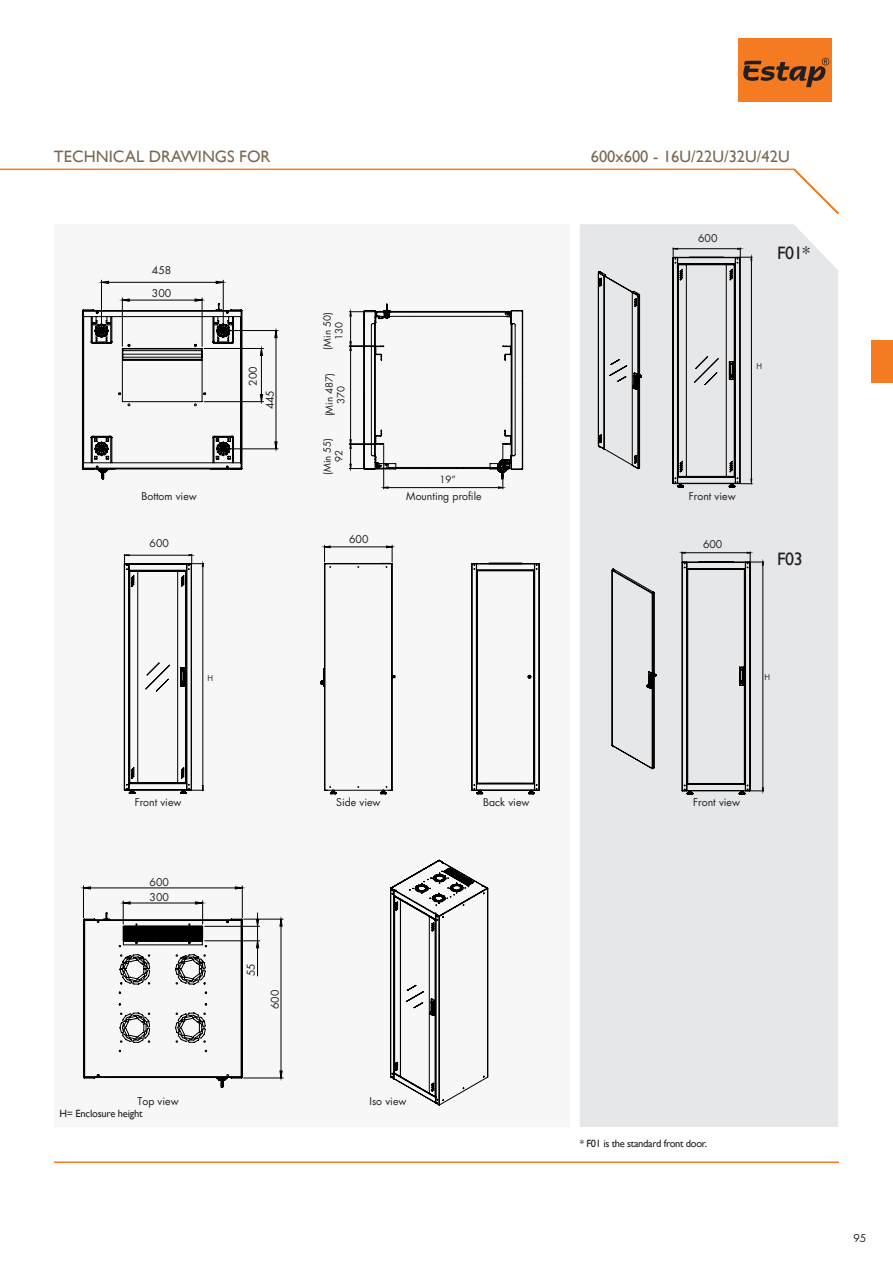
<style>
.page{position:relative;width:893px;height:1263px;background:#fff}
.page>*{position:absolute;margin:0;border:0;box-sizing:border-box;transform-origin:0 0}
.t1{font:18px "Gill Sans";letter-spacing:-.02em;color:#231f20}
.t2{font:16.5px "Gill Sans";color:#7c6954}
.t3{font:10.5px/15.8px "Futura";color:#231f20}
.t4{font:10.5px "Gill Sans";letter-spacing:-.03em;color:#231f20}
.t5{font:9.75px/11.7px "Futura";color:#231f20;text-align:center}
.t6{font:7.8px "Futura";color:#231f20}
</style>
<div class="page">
<div style="left:738px;top:39px;width:93px;height:63px;background:#f47b21"></div>
<svg style="left:743px;top:58px;width:86px;height:29px"></svg>
<hr style="left:0;top:169px;width:794px;height:1px;background:#f47b21">
<svg style="left:792px;top:168px;width:47px;height:46px"></svg>
<div style="left:872px;top:340px;width:21px;height:43px;background:#f47b21"></div>
<div style="left:54px;top:224px;width:516px;height:903px;background:#f7f7f8"></div>
<div style="left:580px;top:224px;width:258px;height:903px;background:#e6e7e9"></div>
<hr style="left:54px;top:1161px;width:785px;height:2px;background:#f47b21">
<hr style="left:223px;top:280px;width:1px;height:48px;background:#000">
<hr style="left:101px;top:280px;width:1px;height:48px;background:#000">
<hr style="left:225px;top:449px;width:53px;height:1px;background:#000">
<hr style="left:225px;top:330px;width:53px;height:1px;background:#000">
<svg style="left:82px;top:281px;width:195px;height:198px"></svg>
<hr style="left:502px;top:445px;width:1px;height:44px;background:#000">
<hr style="left:383px;top:445px;width:1px;height:44px;background:#000">
<svg style="left:349px;top:304px;width:174px;height:184px"></svg>
<svg style="left:598px;top:247px;width:155px;height:240px;background:#c7c8ca"></svg>
<svg style="left:124px;top:554px;width:80px;height:240px"></svg>
<svg style="left:83px;top:886px;width:200px;height:202px"></svg>
<svg style="left:390px;top:860px;width:98px;height:245px"></svg>
<svg style="left:612px;top:552px;width:152px;height:242px;background:#cecfd1"></svg>
<svg style="left:324px;top:545px;width:69px;height:17px"></svg>
<svg style="left:320px;top:563px;width:220px;height:231px"></svg>
<h2 class="t2" style="left:54px;top:146px;width:218px">TECHNICAL DRAWINGS FOR</h2>
<h2 class="t2" style="left:591px;top:146px;width:200px">600x600 - 16U/22U/32U/42U</h2>
<p class="t3" style="left:152px;top:263px;width:21px">458</p>
<p class="t3" style="left:152px;top:286px;width:21px">300</p>
<p class="t3" style="left:246px;top:386px;width:21px;rotate:-90deg">200</p>
<p class="t3" style="left:263px;top:409px;width:21px;rotate:-90deg">445</p>
<p class="t5" style="left:322px;top:349px;width:39px;rotate:-90deg">(Min 50)<br>130</p>
<p class="t5" style="left:324px;top:416px;width:45px;rotate:-90deg">(Min 487)<br>370</p>
<p class="t5" style="left:322px;top:475px;width:39px;rotate:-90deg">(Min 55)<br>92</p>
<p class="t5" style="left:439px;top:475px;width:18px">19”</p>
<p class="t3" style="left:698px;top:232px;width:21px">600</p>
<p class="t3" style="left:142px;top:489px;width:57px">Bottom view</p>
<p class="t3" style="left:406px;top:489px;width:77px">Mounting profile</p>
<p class="t3" style="left:689px;top:489px;width:48px">Front view</p>
<p class="t3" style="left:349px;top:532px;width:21px">600</p>
<p class="t3" style="left:150px;top:536px;width:21px">600</p>
<p class="t3" style="left:703px;top:537px;width:21px">600</p>
<h1 class="t1" style="left:777px;top:243px;width:34px">F01*</h1>
<p class="t6" style="left:756px;top:362px;width:7px">H</p>
<h1 class="t1" style="left:777px;top:548px;width:27px">F03</h1>
<p class="t6" style="left:207px;top:675px;width:7px">H</p>
<p class="t6" style="left:764px;top:673px;width:7px">H</p>
<p class="t3" style="left:135px;top:795px;width:48px">Front view</p>
<p class="t3" style="left:150px;top:875px;width:21px">600<br>300</p>
<p class="t3" style="left:137px;top:1094px;width:43px">Top view</p>
<p class="t4" style="left:59px;top:1107px;width:85px">H= Enclosure height</p>
<p class="t3" style="left:336px;top:795px;width:46px">Side view</p>
<p class="t3" style="left:483px;top:795px;width:48px">Back view</p>
<p class="t3" style="left:693px;top:795px;width:48px">Front view</p>
<p class="t3" style="left:244px;top:976px;width:14px;rotate:-90deg">55</p>
<p class="t3" style="left:268px;top:1009px;width:21px;rotate:-90deg">600</p>
<p class="t3" style="left:370px;top:1094px;width:38px">Iso view</p>
<p class="t4" style="left:580px;top:1137px;width:129px">* F01 is the standard front door.</p>
<p class="t3" style="left:853px;top:1231px;width:14px">95</p>
</div>
